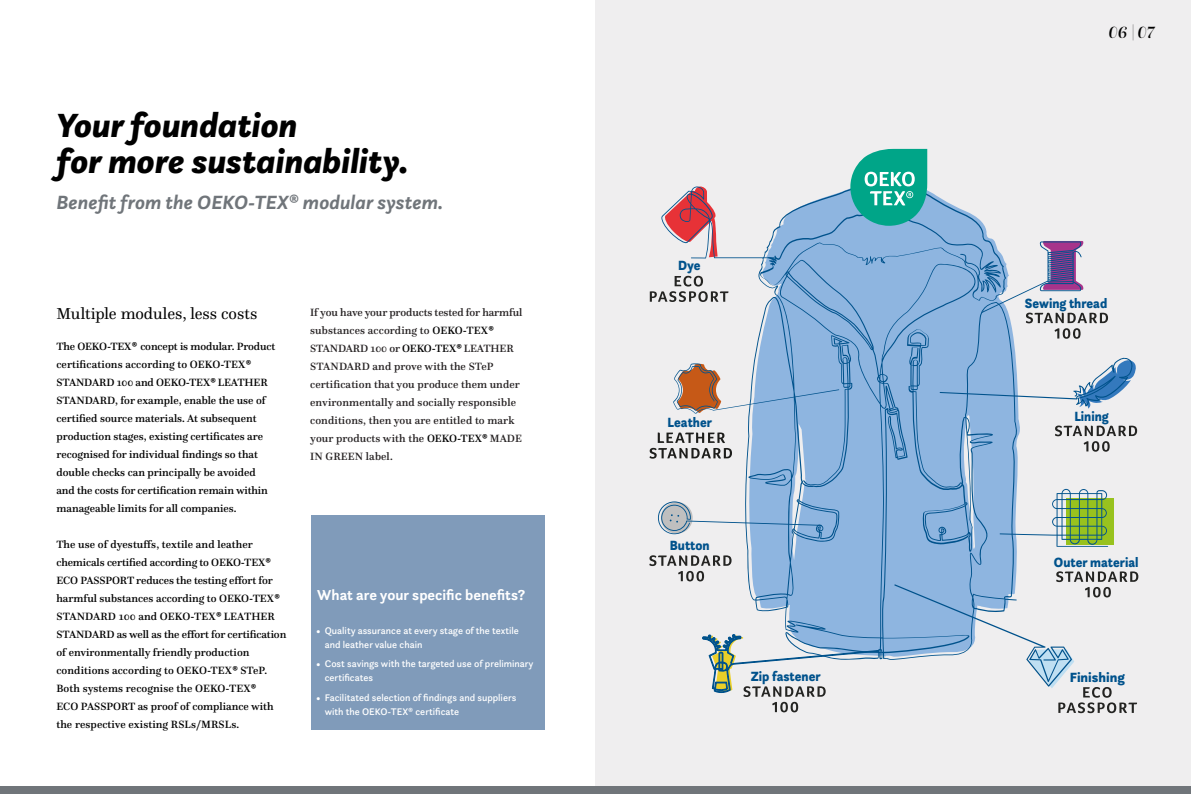
<style>
.page{position:relative;width:1191px;height:794px;background:#fff}
.page>*{position:absolute;margin:0;border:0;box-sizing:border-box;transform-origin:0 0}
.t1{font:italic 900 35px/36px "Questa Sans";color:#000}
.t2{font:italic 700 20px "Questa Sans";color:#70757a}
.t3{font:italic 500 17px "Questa Grande";color:#000}
.t4{font:16.5px "Questa";letter-spacing:-.005em;color:#000}
.t5{font:700 15px "Questa Sans";color:#fff}
.t6{font:900 13.9px "Questa Sans";color:#00528c;scale:.93 1}
.t7{font:900 13.9px "Questa Sans";color:#00528c}
.t8{font:500 11px/18px "Questa";color:#000}
.t9{font:500 11px/18px "Questa";letter-spacing:.01em;color:#231f20}
.t10{font:500 10px/14px "Questa Sans";color:#fff}
.s1{font-family:"Questa Sans";font-weight:700;font-style:italic}
.s2{color:#000}
.s3{font-family:"Questa Sans";font-weight:700;font-style:italic;color:#000}
</style>
<div class="page">
<div style="left:595px;top:0;width:596px;height:794px;background:#efeeef"></div>
<div style="left:0;top:787px;width:1191px;height:7px;background:#70757a"></div>
<div style="left:311px;top:515px;width:233px;height:214px;background:#809bba"></div>
<svg style="left:742px;top:175px;width:276px;height:485px;background:#90b5db"></svg>
<svg style="left:661px;top:186px;width:113px;height:72px"></svg>
<svg style="left:673px;top:363px;width:166px;height:50px"></svg>
<svg style="left:658px;top:501px;width:164px;height:33px"></svg>
<div style="left:1065px;top:498px;width:48px;height:46px;background:#98c21e"></div>
<svg style="left:999px;top:489px;width:109px;height:58px"></svg>
<svg style="left:939px;top:356px;width:197px;height:53px"></svg>
<svg style="left:849px;top:149px;width:78px;height:77px;background:#37b3a3"></svg>
<svg style="left:650px;top:276px;width:78px;height:26px"></svg>
<svg style="left:649px;top:432px;width:83px;height:26px"></svg>
<svg style="left:649px;top:555px;width:82px;height:26px"></svg>
<svg style="left:702px;top:634px;width:177px;height:78px"></svg>
<svg style="left:894px;top:571px;width:244px;height:142px"></svg>
<svg style="left:1055px;top:425px;width:82px;height:27px"></svg>
<svg style="left:981px;top:241px;width:127px;height:98px"></svg>
<h1 class="t1" style="left:56px;top:107px;width:354px">Your foundation<br>for more sustainability.</h1>
<h2 class="t2" style="left:56px;top:190px;width:388px">Benefit from the OEKO-TEX® modular system.</h2>
<h3 class="t4" style="left:56px;top:303px;width:203px">Multiple modules, less costs</h3>
<p class="t8" style="left:56px;top:338px;width:220px">The OEKO-TEX<span class="s1">®</span> concept is modular. Product certifications according to OEKO-TEX<span class="s1">® </span>STANDARD 100 and OEKO-TEX<span class="s1">®</span> LEATHER STANDARD, for example, enable the use of certified source materials. At subsequent production stages, existing certificates are recognised for individual findings so that double checks can principally be avoided and the costs for certification remain within manageable limits for all companies.</p>
<p class="t8" style="left:56px;top:535px;width:231px">The use of dyestuffs, textile and leather chemicals certified according to OEKO-TEX<span class="s1">® </span>ECO PASSPORT reduces the testing effort for harmful substances according to OEKO-TEX<span class="s1">® </span>STANDARD 100 and OEKO-TEX<span class="s1">®</span> LEATHER STANDARD as well as the effort for certification of environmentally friendly production conditions according to OEKO-TEX<span class="s1">®</span> STeP.<br>Both systems recognise the OEKO-TEX<span class="s1">®<br></span>ECO PASSPORT as proof of compliance with the respective existing RSLs/MRSLs.</p>
<p class="t9" style="left:310px;top:303px;width:214px">If you have your products tested for harmful substances according to <span class="s2">OEKO-TEX</span><span class="s3">® </span>STANDARD 100 or <span class="s2">OEKO-TEX</span><span class="s3">®</span> LEATHER STANDARD and prove with the STeP certification that you produce them under environmentally and socially responsible conditions, then you are entitled to mark your products with the <span class="s2">OEKO-TEX</span><span class="s3">®</span> MADE IN GREEN label.</p>
<h3 class="t5" style="left:317px;top:585px;width:210px">What are your specific benefits?</h3>
<p class="t10" style="left:325px;top:623px;width:195px;text-indent:-8px">• Quality assurance at every stage of the textile and leather value chain</p>
<p class="t10" style="left:325px;top:656px;width:210px;text-indent:-8px">• Cost savings with the targeted use of preliminary certificates</p>
<p class="t10" style="left:325px;top:690px;width:193px;text-indent:-8px">• Facilitated selection of findings and suppliers with the OEKO-TEX® certificate</p>
<h3 class="t3" style="left:1108px;top:22px;width:47px">06 | 07</h3>
<p class="t6" style="left:678px;top:256px;width:26px">Dye</p>
<p class="t6" style="left:667px;top:413px;width:49px">Leather</p>
<p class="t6" style="left:1025px;top:294px;width:90px">Sewing thread</p>
<p class="t6" style="left:1074px;top:407px;width:39px">Lining</p>
<p class="t6" style="left:670px;top:536px;width:44px">Button</p>
<p class="t6" style="left:1054px;top:553px;width:93px">Outer material</p>
<p class="t6" style="left:750px;top:667px;width:77px">Zip fastener</p>
<p class="t7" style="left:1069px;top:668px;width:57px">Finishing</p>
</div>
